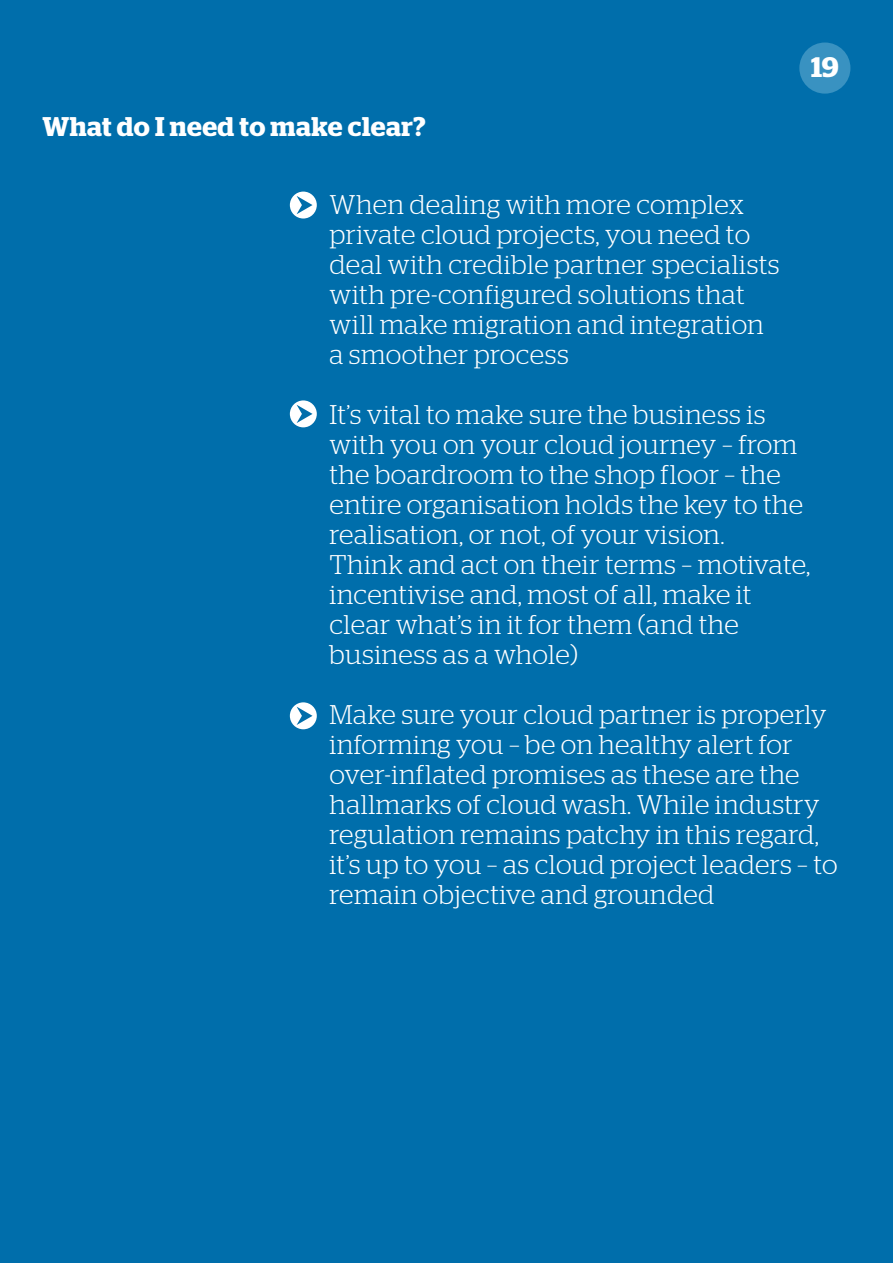
<style>
.page{position:relative;width:893px;height:1263px;background:#006eab}
.page>*{position:absolute;margin:0;border:0;box-sizing:border-box;transform-origin:0 0}
.t1{font:600 28.2px "Stag";color:#fff}
.t2{font:300 27px/30px "Stag";letter-spacing:.015em;color:#fff}
.t3{font:600 27px "Stag";letter-spacing:.02em;color:#fff}
</style>
<div class="page">
<svg style="left:290px;top:192px;width:27px;height:26px"></svg>
<svg style="left:290px;top:400px;width:27px;height:27px"></svg>
<svg style="left:290px;top:702px;width:27px;height:27px"></svg>
<div style="left:799px;top:43px;width:51px;height:51px;background:#3992c1;border-radius:50%"></div>
<p class="t3" style="left:43px;top:111px;width:385px">What do I need to make clear?</p>
<p class="t1" style="left:811px;top:51px;width:29px">19</p>
<p class="t2" style="left:330px;top:189px;width:451px">When dealing with more complex private cloud projects, you need to deal with credible partner specialists with pre-configured solutions that will make migration and integration a smoother process</p>
<p class="t2" style="left:330px;top:399px;width:482px">It’s vital to make sure the business is with you on your cloud journey – from the boardroom to the shop floor – the entire organisation holds the key to the realisation, or not, of your vision.<br>Think and act on their terms – motivate, incentivise and, most of all, make it clear what’s in it for them (and the business as a whole)</p>
<p class="t2" style="left:330px;top:699px;width:510px">Make sure your cloud partner is properly informing you – be on healthy alert for over-inflated promises as these are the hallmarks of cloud wash. While industry regulation remains patchy in this regard, it’s up to you – as cloud project leaders – to remain objective and grounded</p>
</div>
